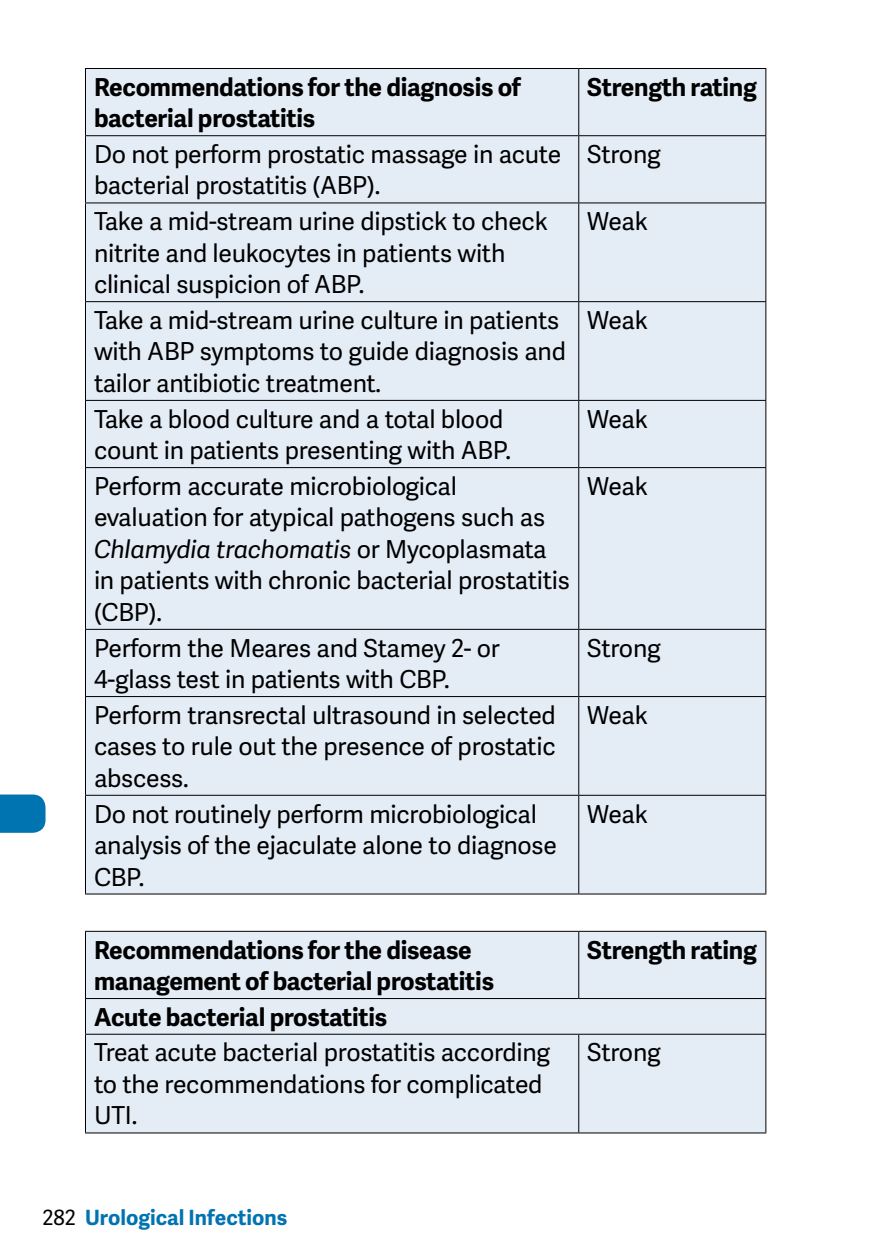
<style>
.page{position:relative;width:893px;height:1259px;background:#fff}
.page>*{position:absolute;margin:0;border:0;box-sizing:border-box;transform-origin:0 0}
.t1{font:24.6px/31.5px "Adelle Sans";letter-spacing:-.01em;color:#000}
.t2{font:700 24.6px/31.5px "Adelle Sans";letter-spacing:-.01em;color:#000}
.t3{font:700 21px "Adelle Sans";color:#0073b1}
.s1{font-style:italic}
.s2{font-weight:400;color:#000}
</style>
<div class="page">
<svg style="left:0;top:794px;width:46px;height:39px;background:#107cb6"></svg>
<div style="left:86px;top:69px;width:679px;height:824px;background:#e4ecf6"></div>
<hr style="left:578px;top:69px;width:1px;height:66px;background:#000">
<hr style="left:85px;top:135px;width:494px;height:1px;background:#000">
<hr style="left:579px;top:135px;width:187px;height:1px;background:#000">
<hr style="left:578px;top:136px;width:1px;height:66px;background:#000">
<hr style="left:85px;top:202px;width:494px;height:1px;background:#000">
<hr style="left:579px;top:202px;width:187px;height:1px;background:#000">
<hr style="left:578px;top:203px;width:1px;height:98px;background:#000">
<hr style="left:85px;top:301px;width:494px;height:1px;background:#000">
<hr style="left:579px;top:301px;width:187px;height:1px;background:#000">
<hr style="left:578px;top:302px;width:1px;height:98px;background:#000">
<hr style="left:85px;top:400px;width:494px;height:1px;background:#000">
<hr style="left:579px;top:400px;width:187px;height:1px;background:#000">
<hr style="left:578px;top:401px;width:1px;height:66px;background:#000">
<hr style="left:85px;top:467px;width:494px;height:1px;background:#000">
<hr style="left:579px;top:467px;width:187px;height:1px;background:#000">
<hr style="left:578px;top:468px;width:1px;height:161px;background:#000">
<hr style="left:85px;top:629px;width:494px;height:1px;background:#000">
<hr style="left:579px;top:629px;width:187px;height:1px;background:#000">
<hr style="left:578px;top:630px;width:1px;height:66px;background:#000">
<hr style="left:85px;top:696px;width:494px;height:1px;background:#000">
<hr style="left:579px;top:696px;width:187px;height:1px;background:#000">
<hr style="left:578px;top:697px;width:1px;height:98px;background:#000">
<hr style="left:85px;top:795px;width:494px;height:1px;background:#000">
<hr style="left:579px;top:795px;width:187px;height:1px;background:#000">
<hr style="left:578px;top:795px;width:1px;height:98px;background:#000">
<hr style="left:85px;top:893px;width:494px;height:1px;background:#000">
<hr style="left:579px;top:893px;width:187px;height:1px;background:#000">
<hr style="left:85px;top:68px;width:494px;height:1px;background:#000">
<hr style="left:85px;top:69px;width:1px;height:66px;background:#000">
<hr style="left:579px;top:68px;width:187px;height:1px;background:#000">
<hr style="left:765px;top:69px;width:1px;height:66px;background:#000">
<hr style="left:85px;top:136px;width:1px;height:66px;background:#000">
<hr style="left:765px;top:136px;width:1px;height:66px;background:#000">
<hr style="left:85px;top:203px;width:1px;height:98px;background:#000">
<hr style="left:765px;top:203px;width:1px;height:98px;background:#000">
<hr style="left:85px;top:302px;width:1px;height:98px;background:#000">
<hr style="left:765px;top:302px;width:1px;height:98px;background:#000">
<hr style="left:85px;top:401px;width:1px;height:66px;background:#000">
<hr style="left:765px;top:401px;width:1px;height:66px;background:#000">
<hr style="left:85px;top:468px;width:1px;height:161px;background:#000">
<hr style="left:765px;top:468px;width:1px;height:161px;background:#000">
<hr style="left:85px;top:630px;width:1px;height:66px;background:#000">
<hr style="left:765px;top:630px;width:1px;height:66px;background:#000">
<hr style="left:85px;top:697px;width:1px;height:98px;background:#000">
<hr style="left:765px;top:697px;width:1px;height:98px;background:#000">
<hr style="left:85px;top:795px;width:1px;height:98px;background:#000">
<hr style="left:765px;top:795px;width:1px;height:98px;background:#000">
<div style="left:86px;top:932px;width:679px;height:200px;background:#e4ecf6"></div>
<hr style="left:578px;top:931px;width:1px;height:67px;background:#000">
<hr style="left:578px;top:1034px;width:1px;height:98px;background:#000">
<hr style="left:85px;top:931px;width:494px;height:1px;background:#000">
<hr style="left:85px;top:931px;width:1px;height:67px;background:#000">
<hr style="left:579px;top:931px;width:187px;height:1px;background:#000">
<hr style="left:765px;top:931px;width:1px;height:67px;background:#000">
<hr style="left:85px;top:1034px;width:1px;height:98px;background:#000">
<hr style="left:765px;top:1034px;width:1px;height:98px;background:#000">
<hr style="left:85px;top:998px;width:494px;height:1px;background:#000">
<hr style="left:85px;top:999px;width:1px;height:34px;background:#000">
<hr style="left:579px;top:998px;width:187px;height:1px;background:#000">
<hr style="left:765px;top:999px;width:1px;height:34px;background:#000">
<hr style="left:85px;top:1033px;width:494px;height:1px;background:#000">
<hr style="left:579px;top:1033px;width:187px;height:1px;background:#000">
<hr style="left:85px;top:1132px;width:494px;height:1px;background:#000">
<hr style="left:579px;top:1132px;width:187px;height:1px;background:#000">
<p class="t2" style="left:94px;top:70px;width:428px">Recommendations for the diagnosis of bacterial prostatitis</p>
<p class="t2" style="left:587px;top:70px;width:171px">Strength rating</p>
<p class="t1" style="left:94px;top:138px;width:469px">Do not perform prostatic massage in acute bacterial prostatitis (ABP).</p>
<p class="t1" style="left:587px;top:138px;width:75px">Strong</p>
<p class="t1" style="left:94px;top:205px;width:455px">Take a mid-stream urine dipstick to check nitrite and leukocytes in patients with clinical suspicion of ABP.</p>
<p class="t1" style="left:587px;top:205px;width:62px">Weak</p>
<p class="t1" style="left:94px;top:304px;width:474px">Take a mid-stream urine culture in patients with ABP symptoms to guide diagnosis and tailor antibiotic treatment.</p>
<p class="t1" style="left:587px;top:304px;width:62px">Weak</p>
<p class="t1" style="left:94px;top:402px;width:419px">Take a blood culture and a total blood count in patients presenting with ABP.</p>
<p class="t1" style="left:587px;top:402px;width:62px">Weak</p>
<p class="t1" style="left:94px;top:469px;width:477px">Perform accurate microbiological evaluation for atypical pathogens such as <span class="s1">Chlamydia trachomatis</span> or Mycoplasmata in patients with chronic bacterial prostatitis (CBP).</p>
<p class="t1" style="left:587px;top:469px;width:62px">Weak</p>
<p class="t1" style="left:94px;top:631px;width:407px">Perform the Meares and Stamey 2- or<br>4-glass test in patients with CBP.</p>
<p class="t1" style="left:587px;top:631px;width:75px">Strong</p>
<p class="t1" style="left:94px;top:698px;width:463px;text-align:justify">Perform transrectal ultrasound in selected cases to rule out the presence of prostatic abscess.</p>
<p class="t1" style="left:587px;top:698px;width:62px">Weak</p>
<p class="t1" style="left:94px;top:797px;width:464px">Do not routinely perform microbiological analysis of the ejaculate alone to diagnose<br>CBP.</p>
<p class="t1" style="left:587px;top:797px;width:62px">Weak</p>
<p class="t2" style="left:94px;top:933px;width:402px">Recommendations for the disease management of bacterial prostatitis</p>
<p class="t2" style="left:587px;top:933px;width:171px">Strength rating</p>
<p class="t2" style="left:94px;top:1000px;width:295px">Acute bacterial prostatitis</p>
<p class="t1" style="left:94px;top:1036px;width:458px">Treat acute bacterial prostatitis according to the recommendations for complicated<br>UTI.</p>
<p class="t1" style="left:587px;top:1036px;width:75px">Strong</p>
<p class="t3" style="left:43px;top:1202px;width:246px"><span class="s2">282</span> Urological Infections</p>
</div>
